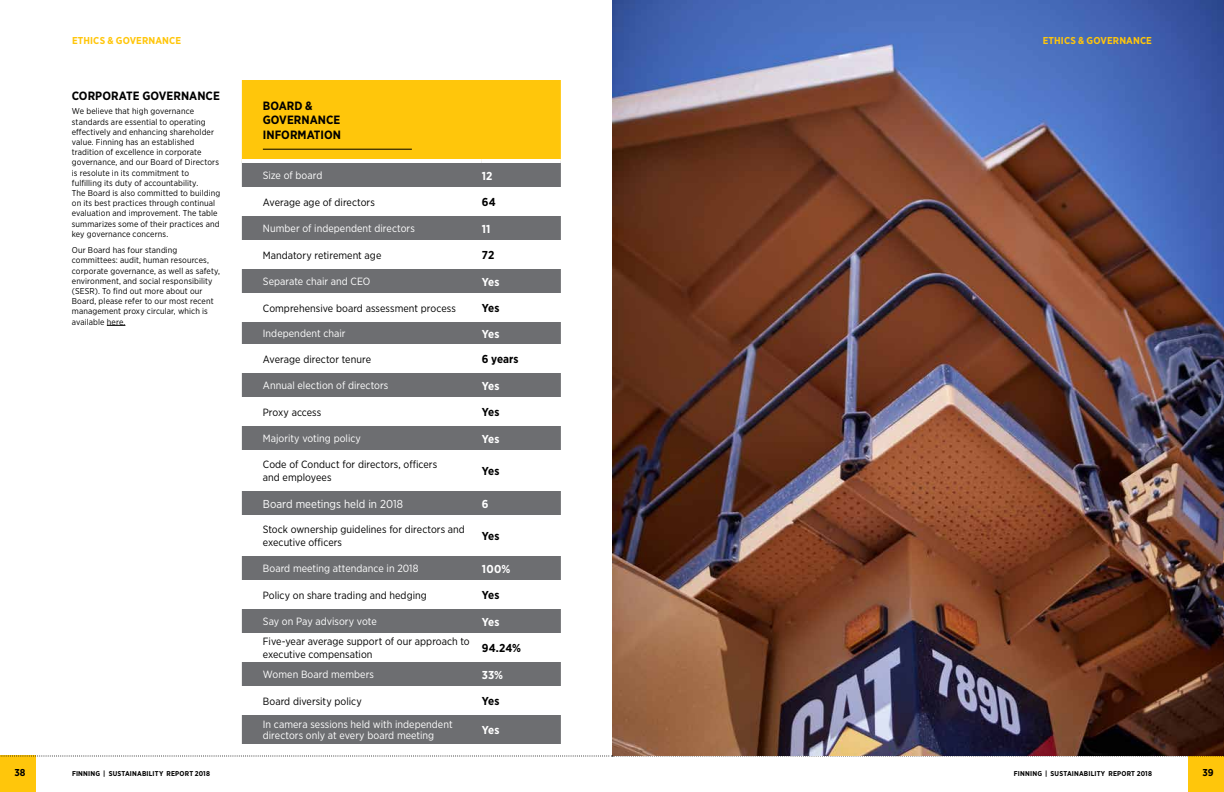
<style>
.page{position:relative;width:1224px;height:792px;background:#fff}
.page>*{position:absolute;margin:0;border:0;box-sizing:border-box;transform-origin:0 0}
.t1{font:700 12px/14.4px "Gotham Narrow";color:#000}
.t2{font:700 11.5px "Gotham Narrow";color:#000}
.t3{font:700 11.5px "Gotham Narrow";color:#fff}
.t4{font:11.5px "Gotham Narrow";color:#fff}
.t5{font:10.5px/12.5px "Gotham Narrow";letter-spacing:.005em;color:#000}
.t6{font:10.5px/10.5px "Gotham Narrow";letter-spacing:.005em;color:#fff}
.t7{font:700 10px "Gotham Narrow";letter-spacing:.01em;color:#ffc60b}
.t8{font:700 10px "Gotham Narrow";color:#000}
.t9{font:8.5px/10.2px "Gotham Narrow";letter-spacing:.01em;color:#000}
.t10{font:700 7px "Gotham Narrow";letter-spacing:.025em;color:#000}
</style>
<div class="page">
<div style="left:0;top:756px;width:36px;height:36px;background:#ffc60b"></div>
<div style="left:1188px;top:756px;width:36px;height:36px;background:#ffc60b"></div>
<img style="left:612px;top:0;width:612px;height:756px">
<svg style="left:0;top:756px;width:1224px;height:1px"></svg>
<div style="left:242px;top:80px;width:319px;height:79px;background:#ffc60b"></div>
<div style="left:242px;top:163px;width:319px;height:581px;background:#6d6e71"></div>
<svg style="left:242px;top:187px;width:319px;height:528px"></svg>
<hr style="left:263px;top:149px;width:149px;height:1px;background:#000">
<svg style="left:107px;top:325px;width:18px;height:1px"></svg>
<p class="t7" style="left:72px;top:34px;width:111px">ETHICS &amp; GOVERNANCE</p>
<p class="t7" style="left:1043px;top:34px;width:111px">ETHICS &amp; GOVERNANCE</p>
<h1 class="t1" style="left:72px;top:88px;width:150px">CORPORATE GOVERNANCE</h1>
<p class="t9" style="left:72px;top:106px;width:150px">We believe that high governance standards are essential to operating effectively and enhancing shareholder value. Finning has an established tradition of excellence in corporate governance, and our Board of Directors is resolute in its commitment to fulfilling its duty of accountability.<br>The Board is also committed to building on its best practices through continual evaluation and improvement. The table summarizes some of their practices and key governance concerns.</p>
<p class="t9" style="left:72px;top:245px;width:150px">Our Board has four standing committees: audit, human resources, corporate governance, as well as safety, environment, and social responsibility (SESR). To find out more about our Board, please refer to our most recent management proxy circular, which is available here.</p>
<h1 class="t1" style="left:263px;top:98px;width:80px">BOARD &amp;<br>GOVERNANCE<br>INFORMATION</h1>
<p class="t6" style="left:263px;top:170px;width:61px">Size of board</p>
<h2 class="t3" style="left:482px;top:168px;width:12px">12</h2>
<p class="t5" style="left:263px;top:196px;width:114px">Average age of directors</p>
<h2 class="t2" style="left:482px;top:195px;width:15px">64</h2>
<p class="t6" style="left:263px;top:223px;width:153px">Number of independent directors</p>
<h2 class="t3" style="left:482px;top:221px;width:10px">11</h2>
<p class="t5" style="left:263px;top:249px;width:120px">Mandatory retirement age</p>
<h2 class="t2" style="left:482px;top:248px;width:14px">72</h2>
<p class="t6" style="left:263px;top:276px;width:109px">Separate chair and CEO</p>
<h2 class="t3" style="left:482px;top:274px;width:19px">Yes</h2>
<p class="t5" style="left:263px;top:302px;width:195px">Comprehensive board assessment process</p>
<h2 class="t2" style="left:482px;top:301px;width:19px">Yes</h2>
<p class="t6" style="left:263px;top:328px;width:84px">Independent chair</p>
<h2 class="t3" style="left:482px;top:326px;width:19px">Yes</h2>
<p class="t5" style="left:263px;top:353px;width:110px">Average director tenure</p>
<h2 class="t2" style="left:482px;top:352px;width:38px">6 years</h2>
<p class="t6" style="left:263px;top:380px;width:127px">Annual election of directors</p>
<h2 class="t3" style="left:482px;top:378px;width:19px">Yes</h2>
<p class="t5" style="left:263px;top:406px;width:60px">Proxy access</p>
<h2 class="t2" style="left:482px;top:405px;width:19px">Yes</h2>
<p class="t6" style="left:263px;top:433px;width:100px">Majority voting policy</p>
<h2 class="t3" style="left:482px;top:431px;width:19px">Yes</h2>
<p class="t5" style="left:263px;top:458px;width:176px">Code of Conduct for directors, officers and employees</p>
<h2 class="t2" style="left:482px;top:464px;width:19px">Yes</h2>
<h2 class="t4" style="left:263px;top:496px;width:142px">Board meetings held in 2018</h2>
<h2 class="t3" style="left:482px;top:496px;width:8px">6</h2>
<p class="t5" style="left:263px;top:523px;width:204px">Stock ownership guidelines for directors and executive officers</p>
<h2 class="t2" style="left:482px;top:529px;width:19px">Yes</h2>
<p class="t6" style="left:263px;top:563px;width:157px">Board meeting attendance in 2018</p>
<h2 class="t3" style="left:482px;top:561px;width:30px">100%</h2>
<p class="t5" style="left:263px;top:589px;width:165px">Policy on share trading and hedging</p>
<h2 class="t2" style="left:482px;top:588px;width:19px">Yes</h2>
<p class="t6" style="left:263px;top:616px;width:115px">Say on Pay advisory vote</p>
<h2 class="t3" style="left:482px;top:614px;width:19px">Yes</h2>
<p class="t5" style="left:263px;top:635px;width:208px">Five-year average support of our approach to executive compensation</p>
<h2 class="t2" style="left:482px;top:641px;width:41px">94.24%</h2>
<p class="t6" style="left:263px;top:669px;width:113px">Women Board members</p>
<h2 class="t3" style="left:482px;top:667px;width:23px">33%</h2>
<p class="t5" style="left:263px;top:695px;width:100px">Board diversity policy</p>
<h2 class="t2" style="left:482px;top:694px;width:19px">Yes</h2>
<p class="t6" style="left:263px;top:719px;width:191px">In camera sessions held with independent directors only at every board meeting</p>
<h2 class="t3" style="left:482px;top:723px;width:19px">Yes</h2>
<p class="t8" style="left:14px;top:766px;width:13px">38</p>
<p class="t10" style="left:72px;top:769px;width:140px">FINNING | SUSTAINABILITY REPORT 2018</p>
<p class="t10" style="left:1014px;top:769px;width:140px">FINNING | SUSTAINABILITY REPORT 2018</p>
<p class="t8" style="left:1202px;top:766px;width:13px">39</p>
</div>
